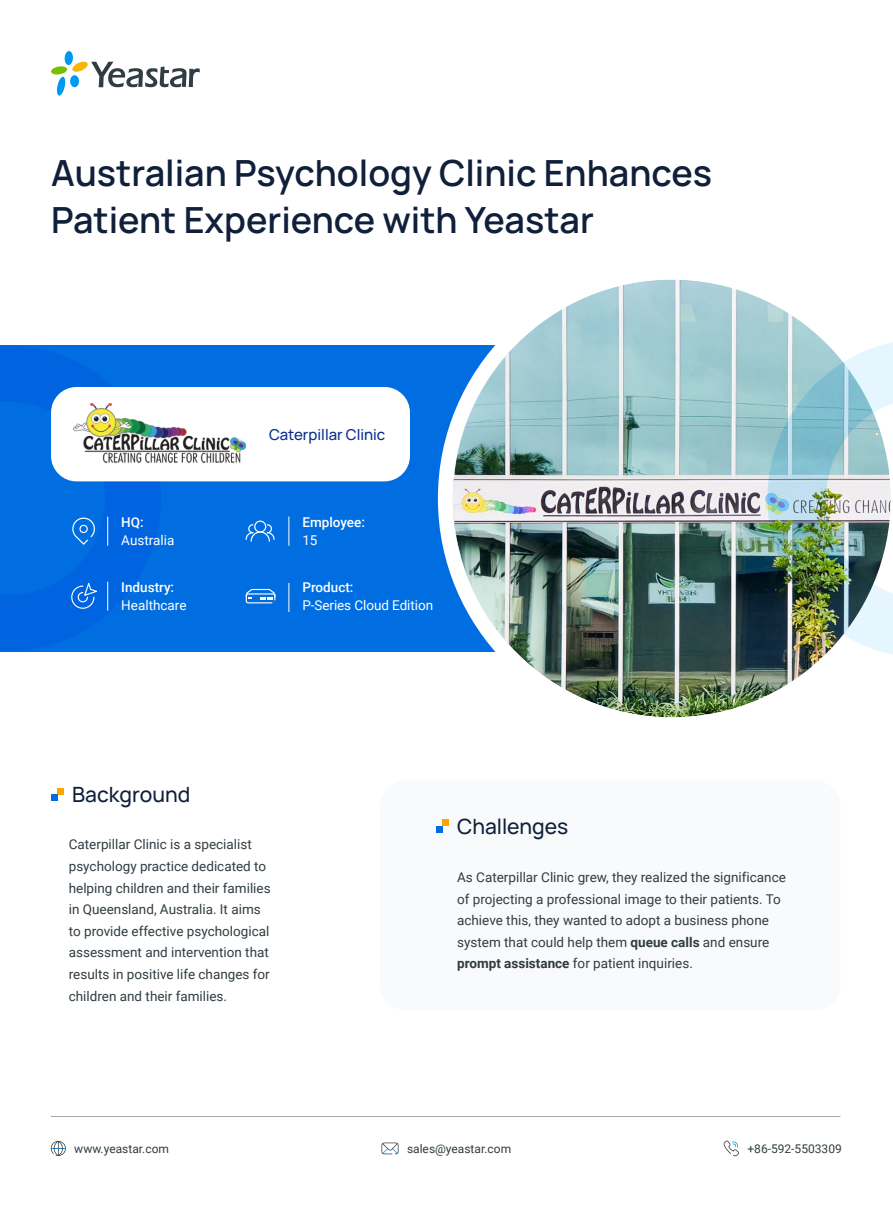
<style>
.page{position:relative;width:893px;height:1212px;background:#fff}
.page>*{position:absolute;margin:0;border:0;box-sizing:border-box;transform-origin:0 0}
.t1{font:600 36px "Manrope";color:#101f3a}
.正文一级标题{font:500 21px "Manrope";color:#101f3a}
.小点标题{font:500 15px "Manrope";color:#0a2e8c}
.正文{font:13.5px/21.6px "Roboto";color:#303c42}
.正文-2{font:13.5px "Roboto";letter-spacing:-.005em;color:#fff}
.小点二级标题{font:500 13.5px "Roboto";color:#fff}
.联系方式{font:12px "Roboto";color:#303c42}
.s1{font-weight:700}
</style>
<div class="page">
<div style="left:0;top:345px;width:708px;height:307px;background:#006ee1"></div>
<div style="left:51px;top:387px;width:359px;height:94px;background:#fff;border-radius:26px"></div>
<svg style="left:72px;top:518px;width:23px;height:27px"></svg>
<svg style="left:107px;top:517px;width:1px;height:29px"></svg>
<svg style="left:107px;top:582px;width:1px;height:29px"></svg>
<svg style="left:246px;top:520px;width:29px;height:22px"></svg>
<svg style="left:289px;top:517px;width:1px;height:29px"></svg>
<svg style="left:289px;top:583px;width:1px;height:29px"></svg>
<img style="left:438px;top:279px;width:455px;height:439px">
<svg style="left:51px;top:51px;width:149px;height:45px"></svg>
<img style="left:74px;top:403px;width:172px;height:61px">
<svg style="left:245px;top:588px;width:31px;height:16px"></svg>
<svg style="left:71px;top:583px;width:26px;height:26px"></svg>
<div style="left:380px;top:780px;width:460px;height:230px;background:#f7f9fa;border-radius:26px"></div>
<svg style="left:51px;top:788px;width:13px;height:13px"></svg>
<svg style="left:436px;top:820px;width:13px;height:12px"></svg>
<hr style="left:51px;top:1116px;width:789px;height:1px;background:#303c42">
<svg style="left:723px;top:1140px;width:16px;height:16px"></svg>
<svg style="left:51px;top:1141px;width:15px;height:15px"></svg>
<svg style="left:381px;top:1142px;width:17px;height:12px"></svg>
<p class="t1" style="left:51px;top:148px;width:663px">Australian Psychology Clinic Enhances</p>
<p class="t1" style="left:51px;top:195px;width:544px">Patient Experience with Yeastar</p>
<p class="小点标题" style="left:269px;top:424px;width:118px">Caterpillar Clinic</p>
<p class="小点二级标题" style="left:121px;top:513px;width:24px">HQ:</p>
<p class="小点二级标题" style="left:302px;top:513px;width:64px">Employee:</p>
<p class="正文-2" style="left:121px;top:531px;width:55px">Australia</p>
<p class="正文-2" style="left:302px;top:531px;width:17px">15</p>
<p class="小点二级标题" style="left:121px;top:578px;width:54px">Industry:</p>
<p class="正文-2" style="left:121px;top:596px;width:67px">Healthcare</p>
<p class="小点二级标题" style="left:302px;top:578px;width:53px">Product:</p>
<p class="正文-2" style="left:302px;top:596px;width:132px">P-Series Cloud Edition</p>
<p class="正文一级标题" style="left:72px;top:779px;width:120px">Background</p>
<p class="正文" style="left:69px;top:833px;width:203px">Caterpillar Clinic is a specialist psychology practice dedicated to helping children and their families in Queensland, Australia. It aims to provide effective psychological assessment and intervention that results in positive life changes for children and their families.</p>
<p class="正文一级标题" style="left:457px;top:811px;width:113px">Challenges</p>
<p class="正文" style="left:457px;top:866px;width:330px">As Caterpillar Clinic grew, they realized the significance of projecting a professional image to their patients. To achieve this, they wanted to adopt a business phone system that could help them <span class="s1">queue calls</span> and ensure <span class="s1">prompt assistance</span> for patient inquiries.</p>
<p class="联系方式" style="left:74px;top:1140px;width:96px">www.yeastar.com</p>
<p class="联系方式" style="left:407px;top:1140px;width:106px">sales@yeastar.com</p>
<p class="联系方式" style="left:747px;top:1140px;width:96px">+86-592-5503309</p>
</div>
